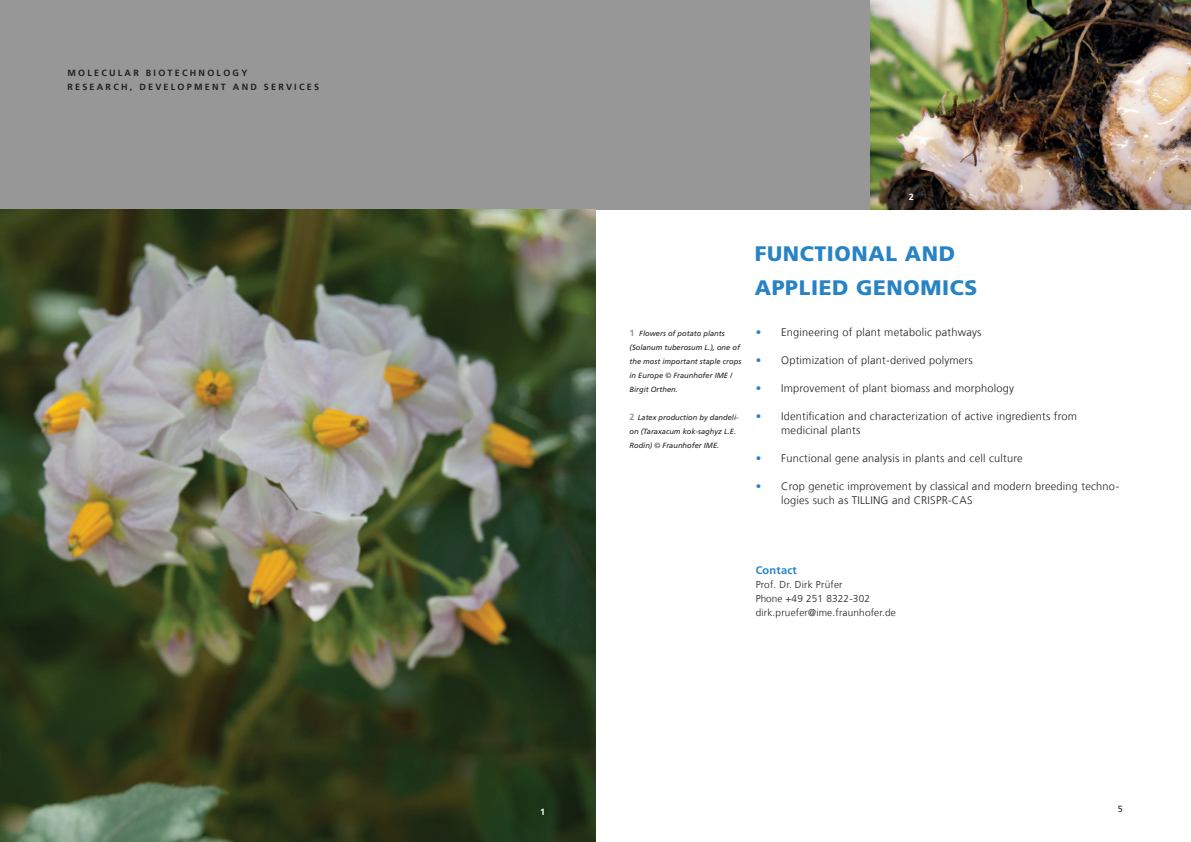
<style>
.page{position:relative;width:1191px;height:842px;background:#fff}
.page>*{position:absolute;margin:0;border:0;box-sizing:border-box;transform-origin:0 0}
.t1{font:900 21px/34px "Frutiger LT Com";letter-spacing:.03em;color:#2783c5}
.t2{font:300 11px/14px "Frutiger LT Com";letter-spacing:.02em;color:#231f20}
.t3{font:700 11px "Frutiger LT Com";letter-spacing:.02em;color:#2783c5}
.t4{font:300 10px/14px "Frutiger LT Com";letter-spacing:.02em;color:#231f20}
.t5{font:700 9px/14px "Frutiger LT Com";letter-spacing:.25em;color:#231f20}
.t6{font:700 9px "Frutiger LT Com";color:#fff}
.t7{font:9px "Frutiger LT Com";color:#231f20}
.t8{font:italic 7.5px/14px "Frutiger LT Com";color:#231f20}
.s1{font-weight:700;font-style:normal;font-size:9px;color:#939598}
.s2{font-weight:300;font-style:normal}
.s3{font-weight:700;color:#2783c5}
</style>
<div class="page">
<div style="left:0;top:0;width:595px;height:210px;background:#979797"></div>
<div style="left:595px;top:0;width:596px;height:210px;background:#979797"></div>
<img style="left:0;top:210px;width:595px;height:632px">
<img style="left:870px;top:0;width:321px;height:210px">
<p class="t5" style="left:67px;top:66px;width:253px">MOLECULAR BIOTECHNOLOGY<br>RESEARCH, DEVELOPMENT AND SERVICES</p>
<p class="t6" style="left:540px;top:806px;width:7px">1</p>
<p class="t6" style="left:909px;top:191px;width:7px">2</p>
<p class="t8" style="left:629px;top:326px;width:113px"><span class="s1">1</span> Flowers of potato plants (Solanum tuberosum L.), one of the most important staple crops in Europe <span class="s2">©</span> Fraunhofer IME /<br>Birgit Orthen.</p>
<p class="t8" style="left:629px;top:410px;width:111px"><span class="s1">2</span> Latex production by dandeli&shy;on (Taraxacum kok-saghyz L.E.<br>Rodin) <span class="s2">©</span> Fraunhofer IME.</p>
<h1 class="t1" style="left:755px;top:237px;width:224px">FUNCTIONAL AND<br>APPLIED GENOMICS</h1>
<p class="t2" style="left:755px;top:325px;width:227px"><span class="s3">•</span> Engineering of plant metabolic pathways</p>
<p class="t2" style="left:755px;top:353px;width:218px"><span class="s3">•</span> Optimization of plant-derived polymers</p>
<p class="t2" style="left:755px;top:381px;width:260px"><span class="s3">•</span> Improvement of plant biomass and morphology</p>
<p class="t2" style="left:781px;top:409px;width:297px;text-indent:-26px"><span class="s3">•</span> Identification and characterization of active ingredients from medicinal plants</p>
<p class="t2" style="left:755px;top:451px;width:268px"><span class="s3">•</span> Functional gene analysis in plants and cell culture</p>
<p class="t2" style="left:781px;top:479px;width:340px;text-indent:-26px"><span class="s3">•</span> Crop genetic improvement by classical and modern breeding techno&shy;logies such as TILLING and CRISPR-CAS</p>
<p class="t3" style="left:755px;top:564px;width:43px">Contact</p>
<p class="t4" style="left:755px;top:578px;width:142px">Prof. Dr. Dirk Prüfer<br>Phone +49 251 8322-302 dirk.pruefer@ime.fraunhofer.de</p>
<p class="t7" style="left:1118px;top:804px;width:7px">5</p>
</div>
